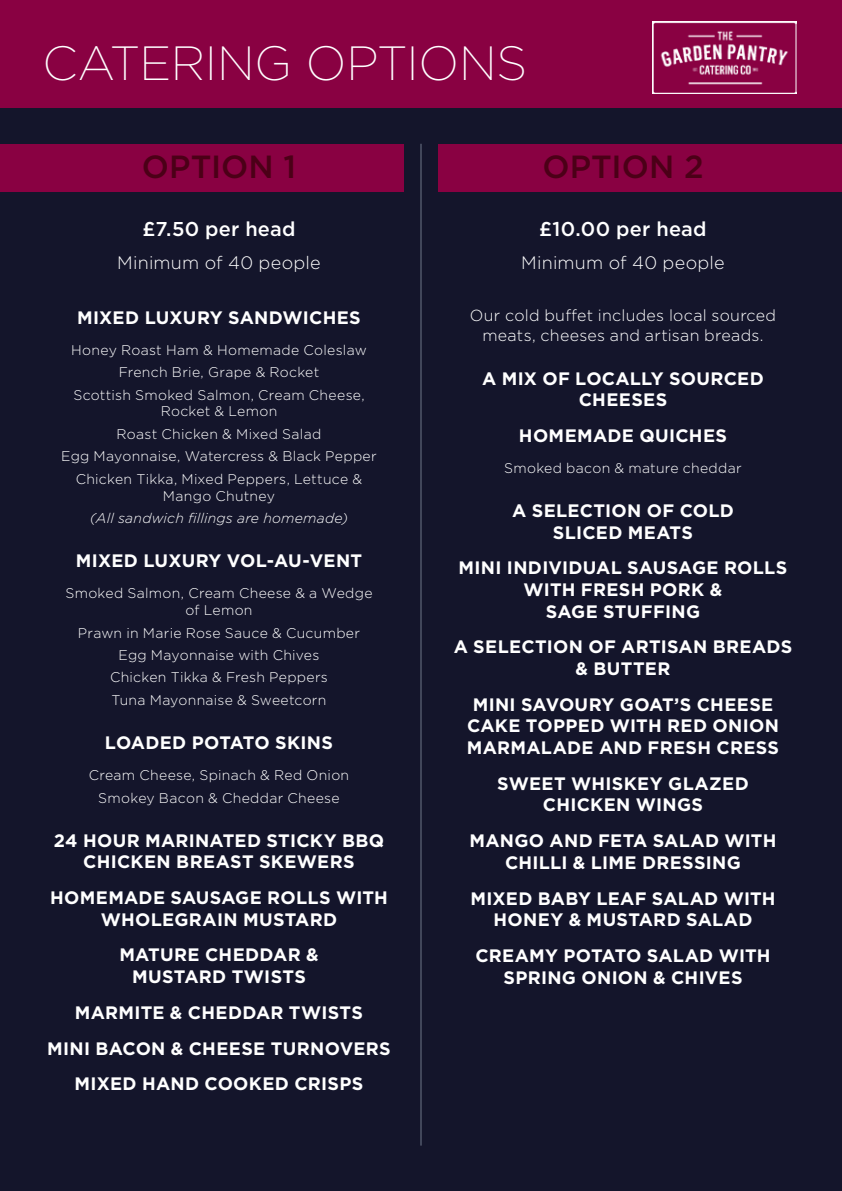
<style>
.page{position:relative;width:842px;height:1191px;background:#14152b}
.page>*{position:absolute;margin:0;border:0;box-sizing:border-box;transform-origin:0 0}
.t1{font:200 48px "Gotham";letter-spacing:-.005em;color:#fff}
.t2{font:500 32px "Gotham";letter-spacing:.005em;color:#4b0017}
.t3{font:500 20px "Gotham";letter-spacing:.01em;color:#fff}
.t4{font:700 18px/21.6px "Gotham";letter-spacing:.015em;color:#fff;text-align:center}
.t5{font:300 18px "Gotham";letter-spacing:.01em;color:#fff}
.t6{font:300 16px/19.2px "Gotham";letter-spacing:.02em;color:#fff;text-align:center}
.t7{font:300 14px/22.4px "Gotham";letter-spacing:.02em;color:#fff;text-align:center}
.t8{font:italic 300 14px "Gotham";letter-spacing:.015em;color:#fff}
</style>
<div class="page">
<div style="left:0;top:0;width:842px;height:108px;background:#890142"></div>
<div style="left:0;top:144px;width:404px;height:47px;background:#890142"></div>
<div style="left:438px;top:144px;width:404px;height:47px;background:#890142"></div>
<hr style="left:420px;top:144px;width:2px;height:1001px;background:#41465a">
<img style="left:653px;top:22px;width:144px;height:71px">
<h1 class="t1" style="left:43px;top:33px;width:486px">CATERING OPTIONS</h1>
<h2 class="t2" style="left:142px;top:146px;width:156px">OPTION 1</h2>
<h2 class="t2" style="left:542px;top:146px;width:163px">OPTION 2</h2>
<p class="t3" style="left:142px;top:216px;width:155px">£7.50 per head</p>
<p class="t5" style="left:117px;top:251px;width:205px">Minimum of 40 people</p>
<p class="t4" style="left:77px;top:306px;width:285px">MIXED LUXURY SANDWICHES</p>
<p class="t7" style="left:71px;top:338px;width:297px">Honey Roast Ham &amp; Homemade Coleslaw<br>French Brie, Grape &amp; Rocket<br>Scottish Smoked Salmon, Cream Cheese,</p>
<p class="t7" style="left:61px;top:400px;width:317px">Rocket &amp; Lemon<br>Roast Chicken &amp; Mixed Salad<br>Egg Mayonnaise, Watercress &amp; Black Pepper<br>Chicken Tikka, Mixed Peppers, Lettuce &amp;</p>
<p class="t7" style="left:163px;top:484px;width:114px">Mango Chutney</p>
<p class="t8" style="left:90px;top:509px;width:260px">(All sandwich fillings are homemade)</p>
<p class="t4" style="left:76px;top:550px;width:288px">MIXED LUXURY VOL-AU-VENT</p>
<p class="t7" style="left:65px;top:584px;width:309px;line-height:16.8px">Smoked Salmon, Cream Cheese &amp; a Wedge of Lemon</p>
<p class="t7" style="left:78px;top:621px;width:284px">Prawn in Marie Rose Sauce &amp; Cucumber<br>Egg Mayonnaise with Chives<br>Chicken Tikka &amp; Fresh Peppers<br>Tuna Mayonnaise &amp; Sweetcorn</p>
<p class="t4" style="left:105px;top:731px;width:230px">LOADED POTATO SKINS</p>
<p class="t7" style="left:89px;top:763px;width:262px">Cream Cheese, Spinach &amp; Red Onion<br>Smokey Bacon &amp; Cheddar Cheese</p>
<p class="t4" style="left:54px;top:829px;width:332px">24 HOUR MARINATED STICKY BBQ<br>CHICKEN BREAST SKEWERS</p>
<p class="t4" style="left:50px;top:886px;width:339px">HOMEMADE SAUSAGE ROLLS WITH<br>WHOLEGRAIN MUSTARD</p>
<p class="t4" style="left:119px;top:944px;width:201px">MATURE CHEDDAR &amp;<br>MUSTARD TWISTS</p>
<p class="t4" style="left:47px;top:994px;width:345px;line-height:35.8px">MARMITE &amp; CHEDDAR TWISTS<br>MINI BACON &amp; CHEESE TURNOVERS<br>MIXED HAND COOKED CRISPS</p>
<p class="t3" style="left:539px;top:216px;width:169px">£10.00 per head</p>
<p class="t5" style="left:521px;top:251px;width:205px">Minimum of 40 people</p>
<p class="t6" style="left:470px;top:305px;width:308px">Our cold buffet includes local sourced meats, cheeses and artisan breads.</p>
<p class="t4" style="left:482px;top:367px;width:283px">A MIX OF LOCALLY SOURCED<br>CHEESES</p>
<p class="t4" style="left:519px;top:425px;width:210px">HOMEMADE QUICHES</p>
<p class="t7" style="left:504px;top:456px;width:239px">Smoked bacon &amp; mature cheddar</p>
<p class="t4" style="left:512px;top:500px;width:223px">A SELECTION OF COLD<br>SLICED MEATS</p>
<p class="t4" style="left:458px;top:557px;width:330px">MINI INDIVIDUAL SAUSAGE ROLLS<br>WITH FRESH PORK &amp;<br>SAGE STUFFING</p>
<p class="t4" style="left:454px;top:636px;width:340px">A SELECTION OF ARTISAN BREADS &amp; BUTTER</p>
<p class="t4" style="left:467px;top:693px;width:314px">MINI SAVOURY GOAT’S CHEESE<br>CAKE TOPPED WITH RED ONION<br>MARMALADE AND FRESH CRESS</p>
<p class="t4" style="left:497px;top:772px;width:253px">SWEET WHISKEY GLAZED<br>CHICKEN WINGS</p>
<p class="t4" style="left:470px;top:830px;width:308px">MANGO AND FETA SALAD WITH<br>CHILLI &amp; LIME DRESSING</p>
<p class="t4" style="left:470px;top:887px;width:307px">MIXED BABY LEAF SALAD WITH<br>HONEY &amp; MUSTARD SALAD</p>
<p class="t4" style="left:475px;top:944px;width:297px">CREAMY POTATO SALAD WITH<br>SPRING ONION &amp; CHIVES</p>
</div>
